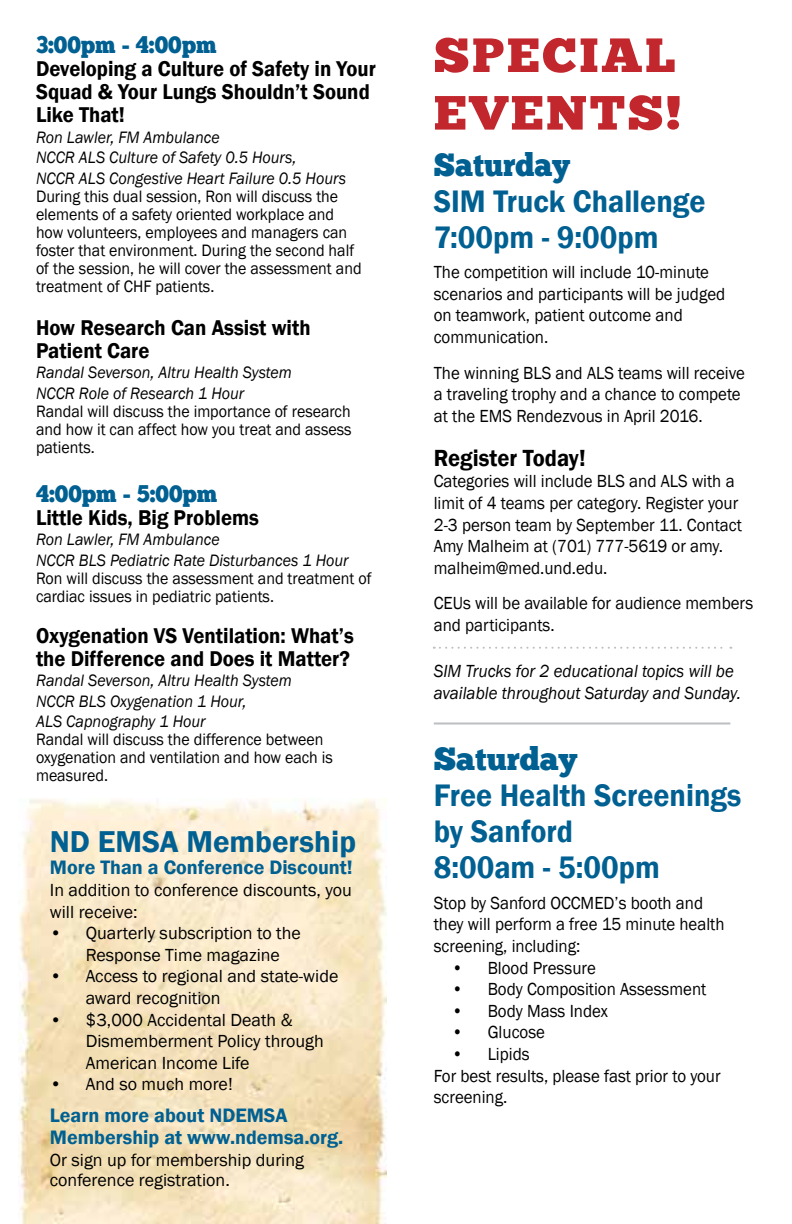
<style>
.page{position:relative;width:792px;height:1224px;background:#fff}
.page>*{position:absolute;margin:0;border:0;box-sizing:border-box;transform-origin:0 0}
.t1{font:48px/57.6px "Chunk Five Ex";letter-spacing:.05em;color:#c1272d;scale:1.05 1}
.t2{font:600 32px/36px "Franklin Gothic";color:#006092;scale:.94 1}
.t3{font:32px "Chunk Five Ex";color:#006092;scale:.94 1}
.t4{font:32px "Chunk Five Ex";color:#006092}
.t5{font:600 31px "Franklin Gothic";color:#006092}
.t6{font:24px "Chunk Five Ex";color:#006092;scale:.94 1}
.t7{font:600 24px "Franklin Gothic";color:#000;scale:.94 1}
.t8{font:600 22px/23px "Franklin Gothic";color:#000;scale:.94 1}
.t9{font:600 20px/22px "Franklin Gothic";color:#006092}
.t10{font:18px/21.6px "Franklin Gothic";color:#000;scale:.94 1}
.t11{font:18px/21.6px "Franklin Gothic";color:#000}
.t12{font:italic 18px/21.6px "Franklin Gothic";color:#000;scale:.94 1}
.t13{font:17px/18px "Franklin Gothic";color:#000;scale:.94 1}
.t14{font:italic 17px/20.4px "Franklin Gothic";color:#000;scale:.94 1}
</style>
<div class="page">
<img style="left:19px;top:798px;width:367px;height:426px">
<svg style="left:434px;top:647px;width:297px;height:2px"></svg>
<hr style="left:434px;top:722px;width:296px;height:2px;background:#bcbec0">
<h3 class="t6" style="left:36px;top:27px;width:194px">3:00pm - 4:00pm</h3>
<p class="t8" style="left:36px;top:58px;width:363px">Developing a Culture of Safety in Your<br>Squad &amp; Your Lungs Shouldn’t Sound<br>Like That!</p>
<p class="t14" style="left:36px;top:127px;width:331px">Ron Lawler, FM Ambulance<br>NCCR ALS Culture of Safety 0.5 Hours,<br>NCCR ALS Congestive Heart Failure 0.5 Hours</p>
<p class="t13" style="left:36px;top:187px;width:348px">During this dual session, Ron will discuss the elements of a safety oriented workplace and how volunteers, employees and managers can foster that environment. During the second half of the session, he will cover the assessment and treatment of CHF patients.</p>
<p class="t8" style="left:36px;top:316px;width:294px">How Research Can Assist with<br>Patient Care</p>
<p class="t14" style="left:36px;top:363px;width:274px">Randal Severson, Altru Health System<br>NCCR Role of Research 1 Hour</p>
<p class="t13" style="left:36px;top:402px;width:337px;text-align:justify">Randal will discuss the importance of research and how it can affect how you treat and assess patients.</p>
<h3 class="t6" style="left:36px;top:476px;width:195px">4:00pm - 5:00pm</h3>
<p class="t8" style="left:36px;top:506px;width:239px">Little Kids, Big Problems</p>
<p class="t14" style="left:36px;top:530px;width:334px">Ron Lawler, FM Ambulance<br>NCCR BLS Pediatric Rate Disturbances 1 Hour</p>
<p class="t13" style="left:36px;top:569px;width:358px">Ron will discuss the assessment and treatment of cardiac issues in pediatric patients.</p>
<p class="t8" style="left:36px;top:624px;width:340px">Oxygenation VS Ventilation: What’s the Difference and Does it Matter?</p>
<p class="t14" style="left:36px;top:671px;width:274px">Randal Severson, Altru Health System<br>NCCR BLS Oxygenation 1 Hour,<br>ALS Capnography 1 Hour</p>
<p class="t13" style="left:36px;top:731px;width:317px">Randal will discuss the difference between oxygenation and ventilation and how each is measured.</p>
<h3 class="t5" style="left:50px;top:823px;width:308px">ND EMSA Membership</h3>
<p class="t9" style="left:50px;top:857px;width:304px">More Than a Conference Discount!</p>
<p class="t11" style="left:50px;top:880px;width:303px">In addition to conference discounts, you will receive:</p>
<p class="t11" style="left:86px;top:923px;width:217px;text-indent:-36px">• Quarterly subscription to the<br>Response Time magazine</p>
<p class="t11" style="left:86px;top:966px;width:254px;text-indent:-36px">• Access to regional and state-wide award recognition</p>
<p class="t11" style="left:86px;top:1009px;width:239px;text-indent:-36px">• $3,000 Accidental Death &amp;<br>Dismemberment Policy through<br>American Income Life</p>
<p class="t11" style="left:50px;top:1074px;width:185px">• And so much more!</p>
<p class="t9" style="left:50px;top:1105px;width:295px">Learn more about NDEMSA<br>Membership at www.ndemsa.org.</p>
<p class="t11" style="left:50px;top:1150px;width:256px;line-height:20px">Or sign up for membership during conference registration.</p>
<h1 class="t1" style="left:434px;top:25px;width:237px">SPECIAL<br>EVENTS!</h1>
<h2 class="t3" style="left:434px;top:140px;width:147px">Saturday</h2>
<h2 class="t2" style="left:434px;top:183px;width:291px">SIM Truck Challenge<br>7:00pm - 9:00pm</h2>
<p class="t10" style="left:434px;top:262px;width:312px">The competition will include 10-minute scenarios and participants will be judged on teamwork, patient outcome and communication.</p>
<p class="t10" style="left:434px;top:362px;width:333px">The winning BLS and ALS teams will receive a traveling trophy and a chance to compete at the EMS Rendezvous in April 2016.</p>
<h3 class="t7" style="left:434px;top:443px;width:163px">Register Today!</h3>
<p class="t10" style="left:434px;top:471px;width:329px">Categories will include BLS and ALS with a limit of 4 teams per category. Register your 2-3 person team by September 11. Contact Amy Malheim at (701) 777-5619 or amy. malheim@med.und.edu.</p>
<p class="t10" style="left:434px;top:593px;width:341px">CEUs will be available for audience members and participants.</p>
<p class="t12" style="left:434px;top:661px;width:328px">SIM Trucks for 2 educational topics will be available throughout Saturday and Sunday.</p>
<h2 class="t4" style="left:434px;top:735px;width:145px">Saturday</h2>
<h2 class="t2" style="left:434px;top:778px;width:329px">Free Health Screenings by Sanford<br>8:00am - 5:00pm</h2>
<p class="t10" style="left:434px;top:892px;width:311px">Stop by Sanford OCCMED’s booth and they will perform a free 15 minute health screening, including:</p>
<p class="t10" style="left:452px;top:957px;width:155px">• Blood Pressure</p>
<p class="t10" style="left:452px;top:979px;width:272px">• Body Composition Assessment</p>
<p class="t10" style="left:452px;top:1000px;width:168px">• Body Mass Index</p>
<p class="t10" style="left:452px;top:1022px;width:101px">• Glucose</p>
<p class="t10" style="left:434px;top:1044px;width:307px;text-indent:18px">• Lipids<br>For best results, please fast prior to your screening.</p>
</div>
